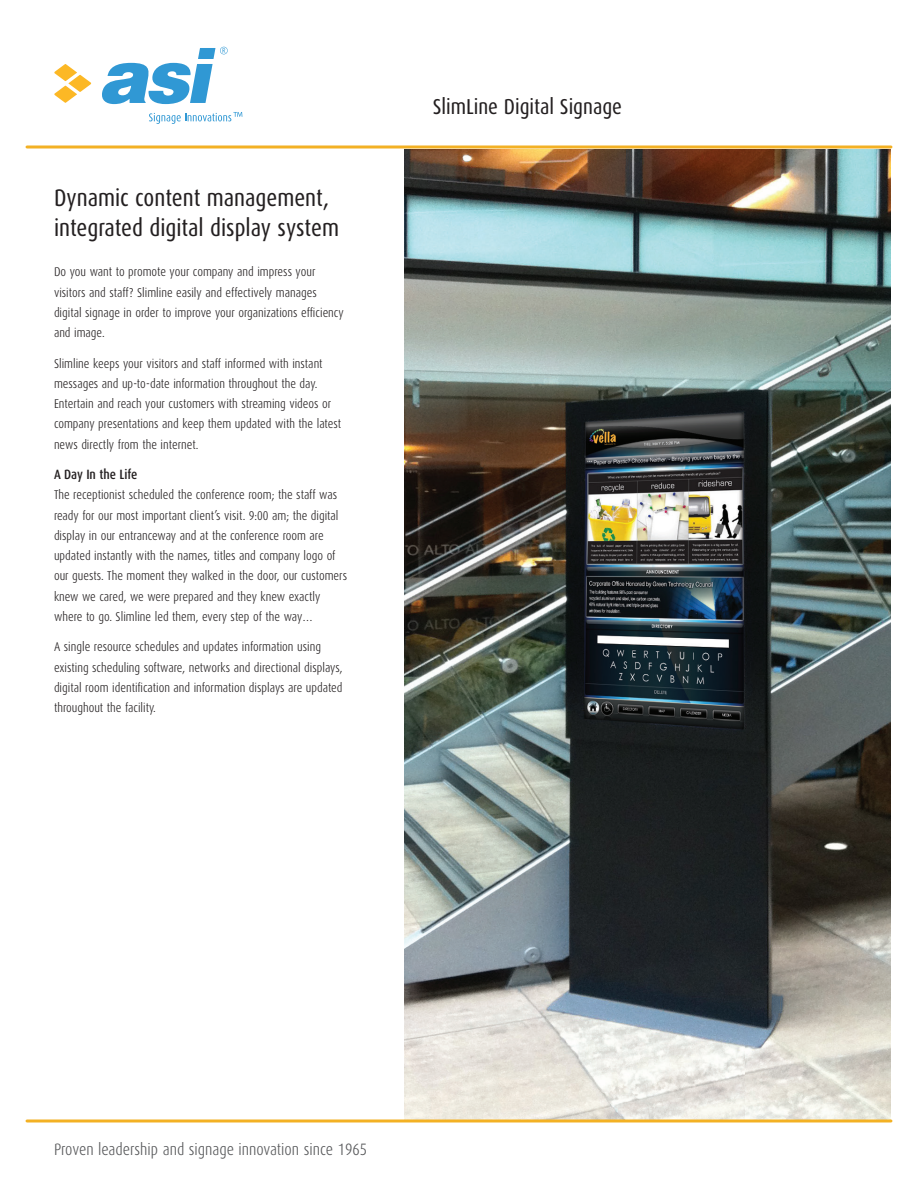
<style>
.page{position:relative;width:918px;height:1188px;background:#fff}
.page>*{position:absolute;margin:0;border:0;box-sizing:border-box;transform-origin:0 0}
.MOD_Body_Header{font:24px/30px "Dax Condensed";color:#231f20}
.MOD_Title{font:21.6px "Dax Condensed";color:#231f20}
.t1{font:300 16.5px "Dax Condensed";color:#57585a}
.MOD_Body_Copy{font:500 13.5px "Dax Condensed";color:#231f20}
.MOD_Body_Copy-2{font:300 12.75px/20.2px "Dax Condensed";color:#231f20}
</style>
<div class="page">
<img style="left:405px;top:148px;width:486px;height:971px">
<svg style="left:54px;top:64px;width:38px;height:39px"></svg>
<svg style="left:102px;top:47px;width:126px;height:57px"></svg>
<svg style="left:149px;top:112px;width:93px;height:12px"></svg>
<hr style="left:27px;top:146px;width:864px;height:2px;background:#f3b124">
<hr style="left:27px;top:1119px;width:864px;height:3px;background:#f3b124">
<p class="MOD_Body_Header" style="left:54px;top:183px;width:287px">Dynamic content management, integrated digital display system</p>
<p class="MOD_Body_Copy-2" style="left:54px;top:262px;width:291px">Do you want to promote your company and impress your visitors and staff? Slimline easily and effectively manages digital signage in order to improve your organizations efficiency and image.</p>
<p class="MOD_Body_Copy-2" style="left:54px;top:353px;width:289px">Slimline keeps your visitors and staff informed with instant messages and up-to-date information throughout the day.<br>Entertain and reach your customers with streaming videos or company presentations and keep them updated with the latest news directly from the internet.</p>
<p class="MOD_Body_Copy" style="left:54px;top:467px;width:85px">A Day In the Life</p>
<p class="MOD_Body_Copy-2" style="left:54px;top:485px;width:295px">The receptionist scheduled the conference room; the staff was ready for our most important client’s visit. 9:00 am; the digital display in our entranceway and at the conference room are updated instantly with the names, titles and company logo of our guests. The moment they walked in the door, our customers knew we cared, we were prepared and they knew exactly where to go. Slimline led them, every step of the way…</p>
<p class="MOD_Body_Copy-2" style="left:54px;top:637px;width:290px">A single resource schedules and updates information using existing scheduling software, networks and directional displays, digital room identification and information displays are updated throughout the facility.</p>
<p class="MOD_Title" style="left:433px;top:95px;width:191px">SlimLine Digital Signage</p>
<p class="t1" style="left:54px;top:1140px;width:315px">Proven leadership and signage innovation since 1965</p>
</div>
